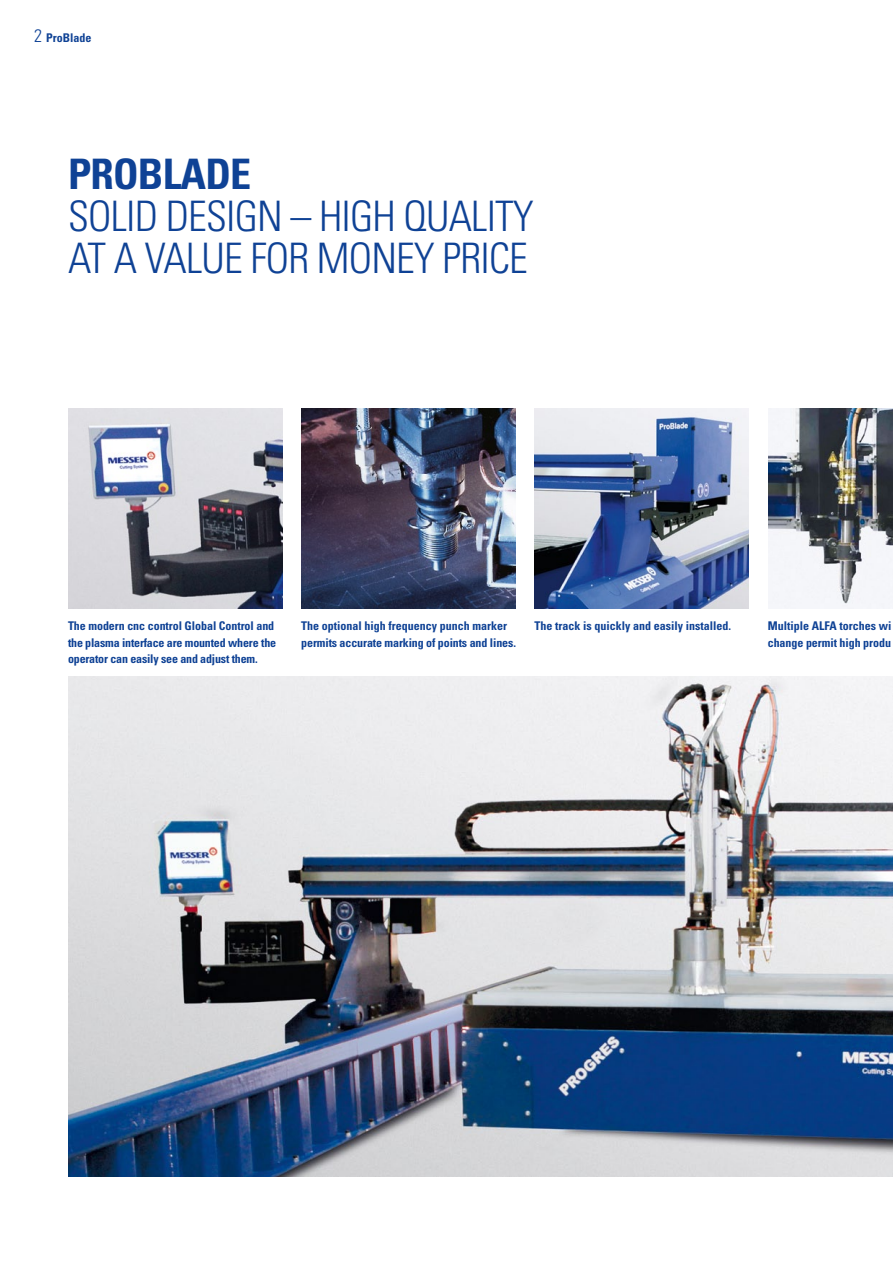
<style>
.page{position:relative;width:893px;height:1263px;background:#fff}
.page>*{position:absolute;margin:0;border:0;box-sizing:border-box;transform-origin:0 0}
.t1{font:300 condensed 42px/42px "Univers";letter-spacing:-.02em;color:#0f4295}
.t2{font:700 condensed 42px "Univers";color:#0f4295}
.t3{font:700 condensed 12px/16.5px "Univers";letter-spacing:-.005em;color:#0f4295}
.s1{font-weight:300;font-size:18px}
</style>
<div class="page">
<img style="left:68px;top:676px;width:825px;height:500px">
<img style="left:68px;top:408px;width:214px;height:200px">
<img style="left:301px;top:408px;width:214px;height:200px">
<img style="left:534px;top:408px;width:215px;height:200px">
<img style="left:769px;top:408px;width:124px;height:200px">
<p class="t3" style="left:34px;top:29px;width:59px"><span class="s1">2</span> ProBlade</p>
<h1 class="t2" style="left:68px;top:148px;width:47px">PROBLA</h1>
<h1 class="t2" style="left:205px;top:148px;width:43px">DE</h1>
<h1 class="t1" style="left:68px;top:195px;width:466px">SOLID DESIGN – HIGH QUALITY<br>AT A VALUE FOR MONEY PRICE</h1>
<p class="t3" style="left:68px;top:617px;width:210px">The modern cnc control Global Control and the plasma interface are mounted where the operator can easily see and adjust them.</p>
<p class="t3" style="left:768px;top:617px;width:125px">Multiple ALFA torches wi change permit high produ</p>
<p class="t3" style="left:301px;top:617px;width:207px">The optional high frequency punch marker</p>
<p class="t3" style="left:534px;top:617px;width:198px">The track is quickly and easily installed.</p>
<p class="t3" style="left:301px;top:634px;width:216px">permits accurate marking of points and lines.</p>
</div>
